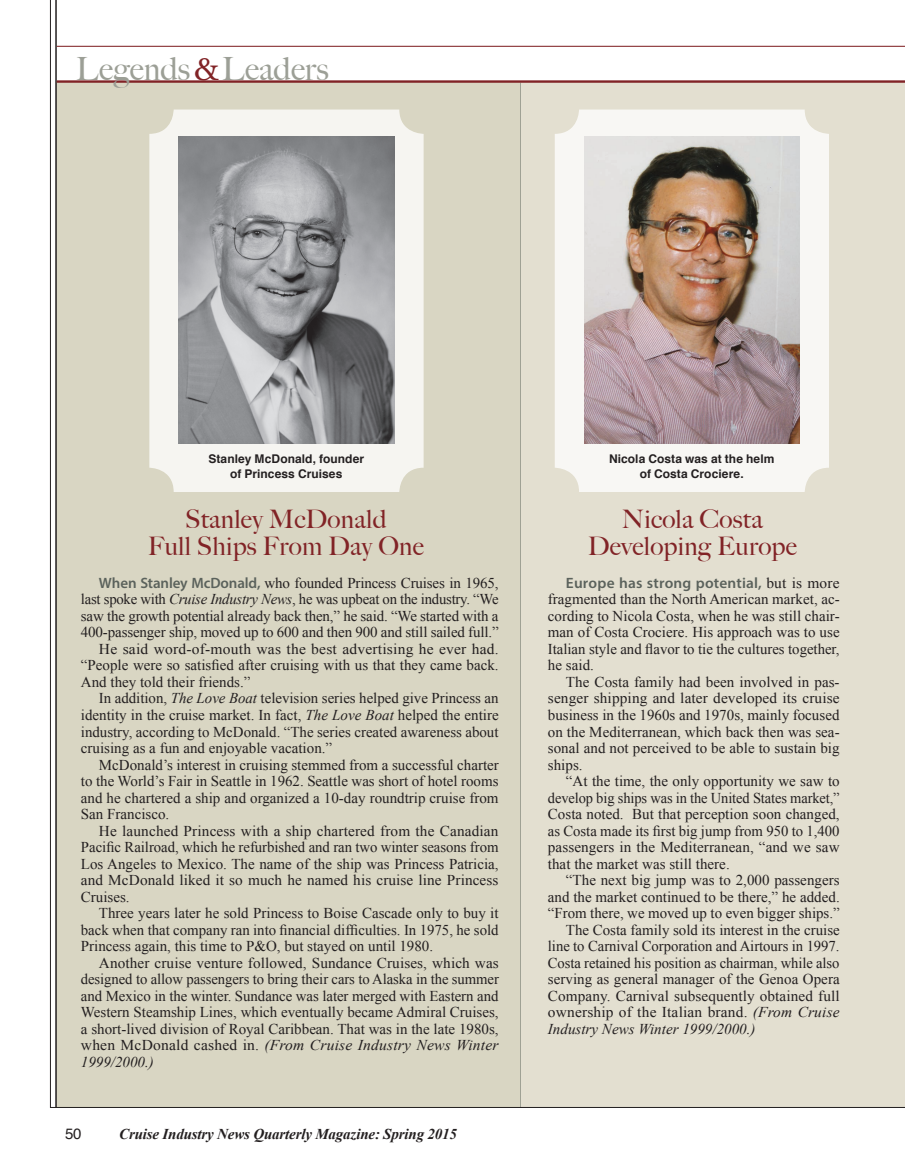
<style>
.page{position:relative;width:905px;height:1175px;background:#fff}
.page>*{position:absolute;margin:0;border:0;box-sizing:border-box;transform-origin:0 0}
.t1{font:500 31.95px "Big Caslon";color:#9c9f96}
.t2{font:500 25.5px/27px "Big Caslon";letter-spacing:.01em;color:#812326;text-align:center}
.t3{font:15px/16.5px "Times New Roman";color:#231f20;text-align:justify}
.t4{font:15px "Times New Roman";color:#231f20;scale:1.04 1}
.t5{font:italic 15px "Times New Roman";color:#231f20;scale:1.04 1}
.t6{font:italic 700 15px "Times New Roman";letter-spacing:-.01em;color:#231f20}
.t7{font:italic 15px "Times New Roman";color:#231f20}
.t8{font:600 15px "Myriad Pro";letter-spacing:.01em;color:#5b625c}
.t9{font:15px "Helvetica";color:#231f20}
.t10{font:700 12px/14.1px "Helvetica";letter-spacing:.005em;color:#231f20;text-align:center}
.s1{font-family:"Bookman Std";font-weight:300;font-size:31.5px;color:#812326}
.s2{font-family:"Myriad Pro";font-weight:600;color:#5b625c}
.s3{font-style:italic}
.s4{font-style:normal}
.s5{font-family:"Times New Roman";font-weight:400;color:#231f20}
</style>
<div class="page">
<div style="left:56px;top:81px;width:848px;height:1026px;background:#d9d6c3"></div>
<hr style="left:55px;top:0;width:2px;height:1107px;background:#231f20">
<hr style="left:50px;top:0;width:1px;height:1107px;background:#231f20">
<div style="left:149px;top:110px;width:274px;height:382px;background:#f6f5f1;border-radius:24px"></div>
<img style="left:179px;top:136px;width:215px;height:307px">
<hr style="left:520px;top:83px;width:1px;height:1024px;background:#5b625c">
<hr style="left:57px;top:46px;width:847px;height:1px;background:#812326">
<div style="left:522px;top:81px;width:382px;height:1026px;background:#e3dfd0"></div>
<div style="left:554px;top:110px;width:275px;height:382px;background:#f8f7f4;border-radius:24px"></div>
<img style="left:584px;top:136px;width:216px;height:307px">
<hr style="left:57px;top:80px;width:847px;height:3px;background:#812326">
<hr style="left:50px;top:1107px;width:854px;height:1px;background:#231f20">
<h1 class="t1" style="left:76px;top:51px;width:254px">Legends<span class="s1">&amp;</span>Leaders</h1>
<p class="t10" style="left:208px;top:452px;width:157px">Stanley McDonald, founder of Princess Cruises</p>
<h2 class="t2" style="left:148px;top:506px;width:278px">Stanley McDonald<br>Full Ships From Day One</h2>
<p class="t3" style="left:99px;top:574px;width:401px"><span class="s2">When Stanley McDonald,</span> who founded Princess Cruises in 1965,</p>
<p class="t3" style="left:81px;top:591px;width:419px">last spoke with <span class="s3">Cruise Industry News</span>, he was upbeat on the industry. “We</p>
<p class="t3" style="left:81px;top:607px;width:419px">saw the growth potential already back then,” he said. “We started with a</p>
<p class="t3" style="left:81px;top:624px;width:419px">400-passenger ship, moved up to 600 and then 900 and still sailed full.”</p>
<p class="t4" style="left:99px;top:639px;width:386px">He said word-of-mouth was the best advertising he ever had.</p>
<p class="t3" style="left:81px;top:657px;width:419px">“People were so satisfied after cruising with us that they came back.</p>
<p class="t3" style="left:81px;top:673px;width:171px">And they told their friends.”</p>
<p class="t3" style="left:99px;top:690px;width:401px">In addition, <span class="s3">The Love Boat</span> television series helped give Princess an</p>
<p class="t3" style="left:81px;top:706px;width:419px">identity in the cruise market. In fact, <span class="s3">The Love Boat</span> helped the entire</p>
<p class="t3" style="left:81px;top:723px;width:419px">industry, according to McDonald. “The series created awareness about</p>
<p class="t3" style="left:81px;top:739px;width:253px">cruising as a fun and enjoyable vacation.”</p>
<p class="t3" style="left:99px;top:756px;width:401px">McDonald’s interest in cruising stemmed from a successful charter</p>
<p class="t3" style="left:81px;top:772px;width:419px">to the World’s Fair in Seattle in 1962. Seattle was short of hotel rooms</p>
<p class="t3" style="left:81px;top:789px;width:419px">and he chartered a ship and organized a 10-day roundtrip cruise from</p>
<p class="t3" style="left:81px;top:805px;width:90px">San Francisco.</p>
<p class="t3" style="left:99px;top:822px;width:401px">He launched Princess with a ship chartered from the Canadian</p>
<p class="t3" style="left:81px;top:838px;width:419px">Pacific Railroad, which he refurbished and ran two winter seasons from</p>
<p class="t3" style="left:81px;top:855px;width:419px">Los Angeles to Mexico. The name of the ship was Princess Patricia,</p>
<p class="t3" style="left:81px;top:871px;width:419px">and McDonald liked it so much he named his cruise line Princess</p>
<p class="t3" style="left:81px;top:888px;width:50px">Cruises.</p>
<p class="t3" style="left:99px;top:904px;width:401px">Three years later he sold Princess to Boise Cascade only to buy it</p>
<p class="t3" style="left:81px;top:921px;width:419px">back when that company ran into financial difficulties. In 1975, he sold</p>
<p class="t3" style="left:81px;top:937px;width:354px">Princess again, this time to P&amp;O, but stayed on until 1980.</p>
<p class="t3" style="left:99px;top:954px;width:401px">Another cruise venture followed, Sundance Cruises, which was</p>
<p class="t3" style="left:81px;top:970px;width:419px">designed to allow passengers to bring their cars to Alaska in the summer</p>
<p class="t3" style="left:81px;top:987px;width:419px">and Mexico in the winter. Sundance was later merged with Eastern and</p>
<p class="t3" style="left:81px;top:1003px;width:419px">Western Steamship Lines, which eventually became Admiral Cruises,</p>
<p class="t3" style="left:81px;top:1020px;width:419px">a short-lived division of Royal Caribbean. That was in the late 1980s,</p>
<p class="t5" style="left:81px;top:1034px;width:403px"><span class="s4">when McDonald cashed in.</span> (From Cruise Industry News Winter</p>
<p class="t7" style="left:81px;top:1051px;width:74px">1999/2000.)</p>
<p class="t9" style="left:65px;top:1122px;width:18px">50</p>
<p class="t6" style="left:119px;top:1123px;width:339px">Cruise Industry News Quarterly Magazine: Spring 2015</p>
<p class="t10" style="left:609px;top:452px;width:167px">Nicola Costa was at the helm of Costa Crociere.</p>
<h2 class="t2" style="left:587px;top:506px;width:211px">Nicola Costa<br>Developing Europe</h2>
<p class="t8" style="left:566px;top:573px;width:275px">Europe has strong potential, <span class="s5">but is more</span></p>
<p class="t3" style="left:548px;top:591px;width:293px">fragmented than the North American market, ac&shy;cording to Nicola Costa, when he was still chair&shy;man of Costa Crociere. His approach was to use Italian style and flavor to tie the cultures together, he said.</p>
<p class="t3" style="left:548px;top:673px;width:293px;text-indent:18px">The Costa family had been involved in pas&shy;senger shipping and later developed its cruise business in the 1960s and 1970s, mainly focused on the Mediterranean, which back then was sea&shy;sonal and not perceived to be able to sustain big ships.</p>
<p class="t3" style="left:548px;top:772px;width:293px;text-indent:18px">“At the time, the only opportunity we saw to develop big ships was in the United States market,” Costa noted. But that perception soon changed, as Costa made its first big jump from 950 to 1,400 passengers in the Mediterranean, “and we saw that the market was still there.</p>
<p class="t3" style="left:566px;top:871px;width:275px">“The next big jump was to 2,000 passengers</p>
<p class="t3" style="left:548px;top:888px;width:293px">and the market continued to be there,” he added.</p>
<p class="t3" style="left:548px;top:904px;width:293px">“From there, we moved up to even bigger ships.”</p>
<p class="t3" style="left:566px;top:921px;width:275px">The Costa family sold its interest in the cruise</p>
<p class="t3" style="left:548px;top:937px;width:293px">line to Carnival Corporation and Airtours in 1997.</p>
<p class="t3" style="left:548px;top:954px;width:293px">Costa retained his position as chairman, while also</p>
<p class="t3" style="left:548px;top:970px;width:293px">serving as general manager of the Genoa Opera</p>
<p class="t3" style="left:548px;top:987px;width:293px">Company. Carnival subsequently obtained full</p>
<p class="t3" style="left:548px;top:1003px;width:293px">ownership of the Italian brand. <span class="s3">(From Cruise</span></p>
<p class="t7" style="left:548px;top:1018px;width:209px">Industry News Winter 1999/2000.)</p>
</div>
